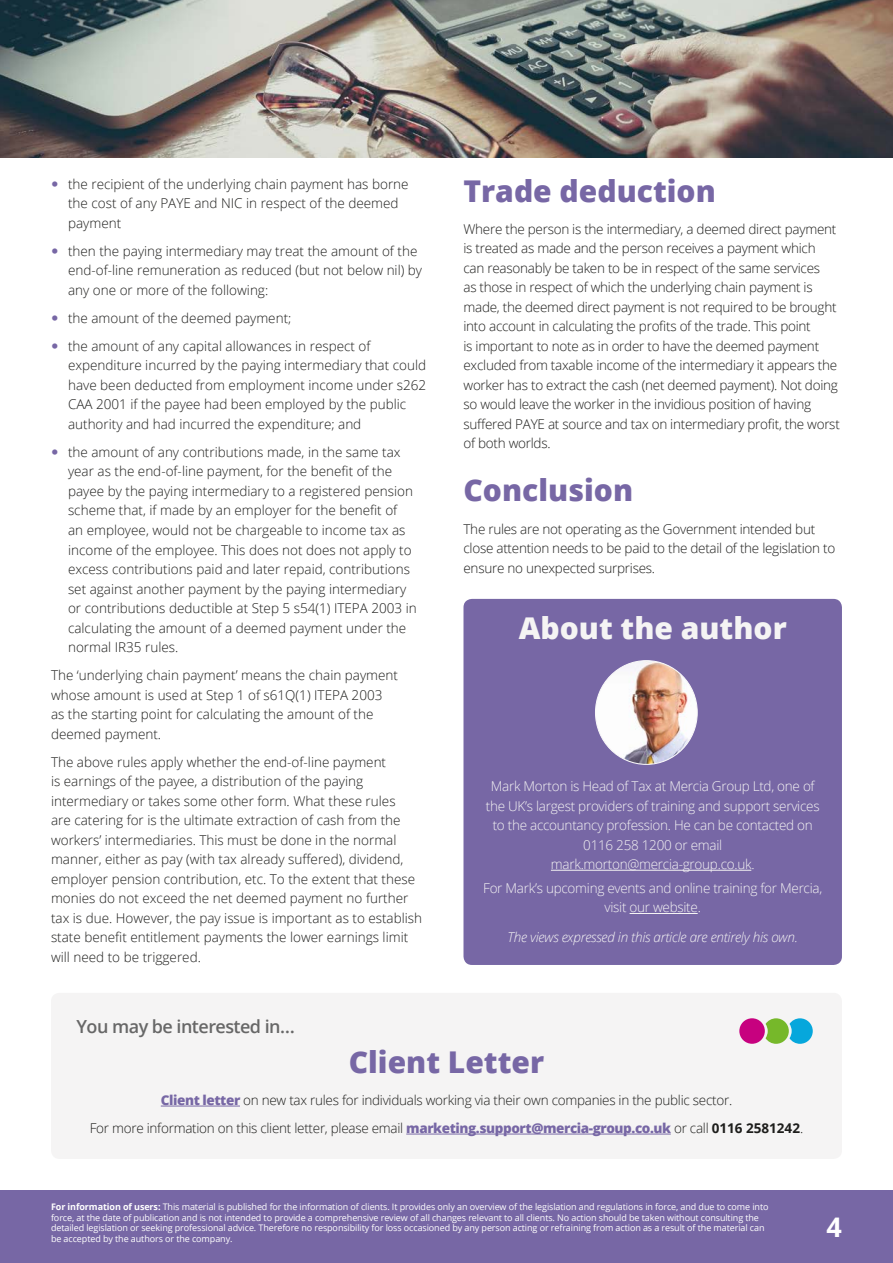
<style>
.page{position:relative;width:893px;height:1263px;background:#fff}
.page>*{position:absolute;margin:0;border:0;box-sizing:border-box;transform-origin:0 0}
.Heading1{font:800 30px "Open Sans";color:#7767a5}
.Heading1-2{font:800 30px "Open Sans";color:#f5f4f4}
.Body{font:700 27px "Open Sans";color:#fff}
.t1{font:600 18px "Open Sans";letter-spacing:-.03em;color:#676767}
.Body-2{font:300 13.5px/19.5px "Open Sans";color:#1d1d1b}
.Body-3{font:300 13.5px/19.5px "Open Sans";letter-spacing:-.02em;color:#1d1d1b}
.Body-4{font:300 13.5px/19.5px "Open Sans";letter-spacing:-.02em;color:#f5f4f4;text-align:center}
.Body-5{font:italic 300 13.5px "Open Sans";letter-spacing:-.02em;color:#f5f4f4}
.t2{font:9px/10.5px "Open Sans";letter-spacing:-.01em;color:#fff}
.s1{font-weight:800;color:#7767a5}
.s2{font-weight:700}
</style>
<div class="page">
<div style="left:0;top:1191px;width:893px;height:72px;background:#7767a5"></div>
<div style="left:463px;top:599px;width:379px;height:366px;background:#7767a5;border-radius:9px"></div>
<hr style="left:551px;top:870px;width:200px;height:1px;background:#f5f4f4">
<hr style="left:629px;top:913px;width:69px;height:1px;background:#f5f4f4">
<img style="left:595px;top:661px;width:102px;height:103px">
<div style="left:51px;top:993px;width:791px;height:166px;background:#f5f4f4;border-radius:9px"></div>
<hr style="left:161px;top:1106px;width:79px;height:1px;background:#7767a5">
<hr style="left:406px;top:1134px;width:265px;height:1px;background:#7767a5">
<svg style="left:765px;top:1018px;width:48px;height:26px"></svg>
<div style="left:739px;top:1018px;width:26px;height:26px;background:#c7017f;border-radius:50%"></div>
<img style="left:0;top:0;width:893px;height:157px">
<p class="Body-2" style="left:68px;top:174px;width:342px">the recipient of the underlying chain payment has borne the cost of any PAYE and NIC in respect of the deemed payment</p>
<p class="Body-2" style="left:68px;top:241px;width:356px">then the paying intermediary may treat the amount of the end-of-line remuneration as reduced (but not below nil) by any one or more of the following:</p>
<p class="Body-2" style="left:68px;top:308px;width:225px">the amount of the deemed payment;</p>
<p class="Body-2" style="left:68px;top:336px;width:360px">the amount of any capital allowances in respect of expenditure incurred by the paying intermediary that could have been deducted from employment income under s262<br>CAA 2001 if the payee had been employed by the public authority and had incurred the expenditure; and</p>
<p class="Body-2" style="left:68px;top:442px;width:350px">the amount of any contributions made, in the same tax year as the end-of-line payment, for the benefit of the payee by the paying intermediary to a registered pension scheme that, if made by an employer for the benefit of<br>an employee, would not be chargeable to income tax as income of the employee. This does not does not apply to excess contributions paid and later repaid, contributions set against another payment by the paying intermediary or contributions deductible at Step 5 s54(1) ITEPA 2003 in calculating the amount of a deemed payment under the normal IR35 rules.</p>
<p class="Body-2" style="left:51px;top:665px;width:349px">The ‘underlying chain payment’ means the chain payment whose amount is used at Step 1 of s61Q(1) ITEPA 2003 as the starting point for calculating the amount of the deemed payment.</p>
<p class="Body-2" style="left:51px;top:751px;width:373px">The above rules apply whether the end-of-line payment<br>is earnings of the payee, a distribution of the paying intermediary or takes some other form. What these rules<br>are catering for is the ultimate extraction of cash from the workers’ intermediaries. This must be done in the normal manner, either as pay (with tax already suffered), dividend, employer pension contribution, etc. To the extent that these monies do not exceed the net deemed payment no further tax is due. However, the pay issue is important as to establish state benefit entitlement payments the lower earnings limit will need to be triggered.</p>
<h3 class="t1" style="left:77px;top:1013px;width:220px">You may be interested in…</h3>
<p class="Heading1" style="left:463px;top:168px;width:254px">Trade deduction</p>
<p class="Body-3" style="left:463px;top:219px;width:378px">Where the person is the intermediary, a deemed direct payment is treated as made and the person receives a payment which can reasonably be taken to be in respect of the same services<br>as those in respect of which the underlying chain payment is made, the deemed direct payment is not required to be brought into account in calculating the profits of the trade. This point<br>is important to note as in order to have the deemed payment excluded from taxable income of the intermediary it appears the worker has to extract the cash (net deemed payment). Not doing so would leave the worker in the invidious position of having suffered PAYE at source and tax on intermediary profit, the worst of both worlds.</p>
<p class="Heading1" style="left:463px;top:468px;width:171px">Conclusion</p>
<p class="Body-3" style="left:463px;top:519px;width:373px">The rules are not operating as the Government intended but close attention needs to be paid to the detail of the legislation to ensure no unexpected surprises.</p>
<p class="Heading1-2" style="left:519px;top:605px;width:269px">About the author</p>
<p class="Body-4" style="left:486px;top:776px;width:335px">Mark Morton is Head of Tax at Mercia Group Ltd, one of the UK’s largest providers of training and support services to the accountancy profession. He can be contacted on 0116 258 1200 or email mark.morton@mercia-group.co.uk.</p>
<p class="Body-4" style="left:483px;top:878px;width:341px">For Mark’s upcoming events and online training for Mercia, visit our website.</p>
<p class="Body-5" style="left:508px;top:928px;width:292px">The views expressed in this article are entirely his own.</p>
<h1 class="Heading1" style="left:349px;top:1039px;width:197px">Client Letter</h1>
<p class="Body-3" style="left:90px;top:1086px;width:715px;line-height:28px;text-align:center"><span class="s1">Client letter</span> on new tax rules for individuals working via their own companies in the public sector.<br>For more information on this client letter, please email <span class="s1">marketing.support@mercia-group.co.uk</span> or call <span class="s2">0116 2581242</span>.</p>
<p class="t2" style="left:51px;top:1201px;width:719px"><span class="s2">For information of users:</span> This material is published for the information of clients. It provides only an overview of the legislation and regulations in force, and due to come into force, at the date of publication and is not intended to provide a comprehensive review of all changes relevant to all clients. No action should be taken without consulting the detailed legislation or seeking professional advice. Therefore no responsibility for loss occasioned by any person acting or refraining from action as a result of the material can be accepted by the authors or the company.</p>
<p class="Body" style="left:826px;top:1208px;width:17px">4</p>
</div>
